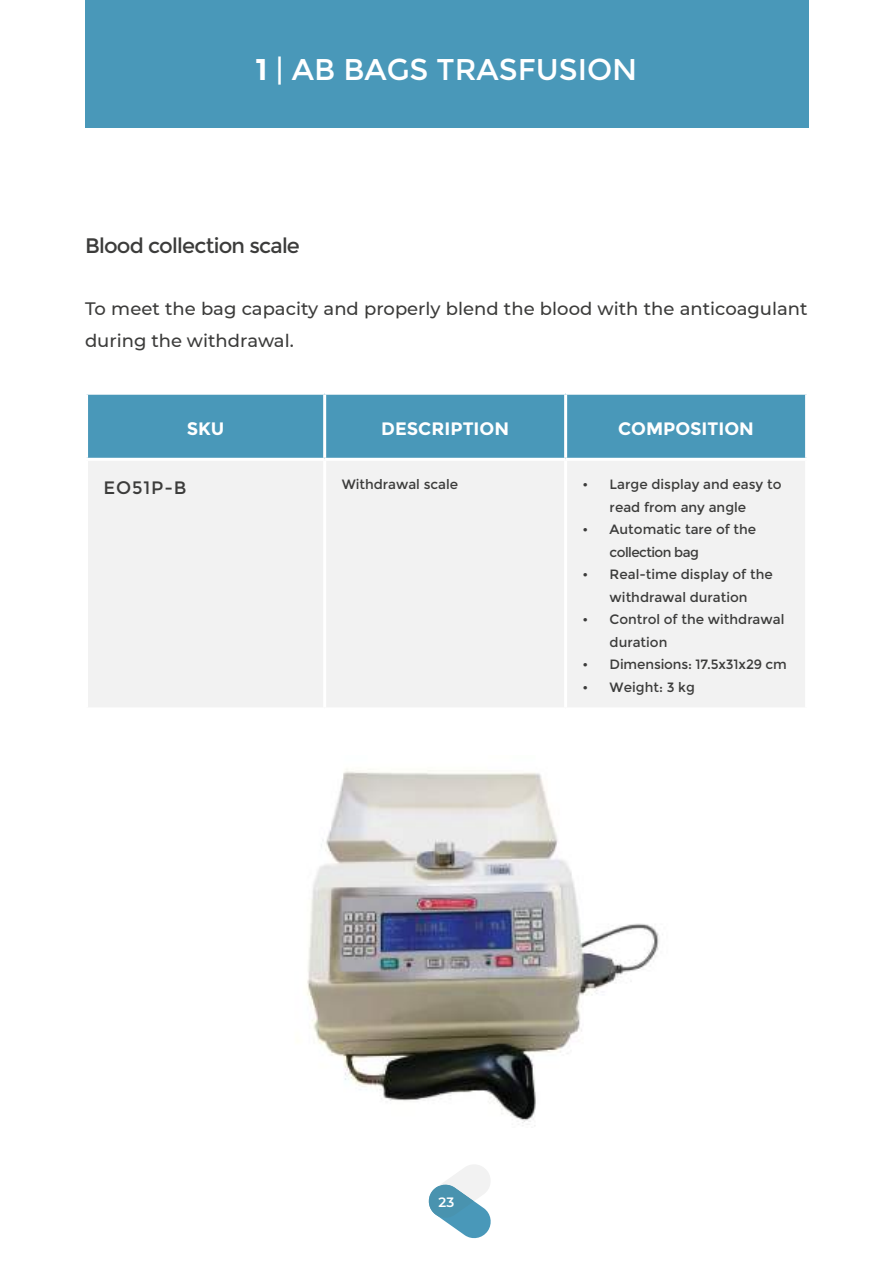
<style>
.page{position:relative;width:893px;height:1263px;background:#fff}
.page>*{position:absolute;margin:0;border:0;box-sizing:border-box;transform-origin:0 0}
.t1{font:30px "Montserrat";color:#fff}
.t2{font:21px "Montserrat";letter-spacing:-.035em;color:#3c3c3b}
.t3{font:500 18px/31.5px "Montserrat";color:#3c3c3b}
.t4{font:700 18px "Montserrat";color:#fff}
.t5{font:18px "Montserrat";letter-spacing:.05em;color:#3c3c3b}
.t6{font:13.5px/22.5px "Montserrat";color:#3c3c3b}
.t7{font:600 13.5px "Montserrat";color:#fff}
.s1{font-weight:700}
</style>
<div class="page">
<svg style="left:428px;top:1165px;width:63px;height:74px"></svg>
<div style="left:88px;top:395px;width:717px;height:63px;background:#4998b9"></div>
<div style="left:88px;top:461px;width:717px;height:246px;background:#f2f2f2"></div>
<hr style="left:323px;top:395px;width:3px;height:63px;background:#fff">
<hr style="left:564px;top:395px;width:3px;height:63px;background:#fff">
<hr style="left:323px;top:461px;width:3px;height:246px;background:#fff">
<hr style="left:564px;top:461px;width:3px;height:246px;background:#fff">
<img style="left:307px;top:769px;width:352px;height:357px">
<div style="left:85px;top:0;width:723px;height:128px;background:#4998b9"></div>
<h1 class="t1" style="left:256px;top:56px;width:383px"><span class="s1">1</span> | AB BAGS TRASFUSION</h1>
<h2 class="t2" style="left:85px;top:235px;width:216px">Blood collection scale</h2>
<h3 class="t3" style="left:85px;top:294px;width:724px">To meet the bag capacity and properly blend the blood with the anticoagulant during the withdrawal.</h3>
<h3 class="t4" style="left:187px;top:421px;width:39px">SKU</h3>
<h3 class="t4" style="left:381px;top:421px;width:129px">DESCRIPTION</h3>
<h3 class="t4" style="left:618px;top:421px;width:137px">COMPOSITION</h3>
<h3 class="t5" style="left:104px;top:479px;width:84px">EO51P-B</h3>
<p class="t6" style="left:342px;top:474px;width:118px">Withdrawal scale</p>
<p class="t6" style="left:583px;top:474px;width:7px">ï</p>
<p class="t6" style="left:610px;top:474px;width:173px">Large display and easy to read from any angle</p>
<p class="t6" style="left:583px;top:519px;width:7px">ï</p>
<p class="t6" style="left:610px;top:519px;width:148px">Automatic tare of the collection bag</p>
<p class="t6" style="left:583px;top:564px;width:7px">ï</p>
<p class="t6" style="left:610px;top:564px;width:165px">Real-time display of the withdrawal duration</p>
<p class="t6" style="left:583px;top:609px;width:7px">ï</p>
<p class="t6" style="left:610px;top:609px;width:176px">Control of the withdrawal duration</p>
<p class="t6" style="left:583px;top:654px;width:7px">ï</p>
<p class="t6" style="left:610px;top:654px;width:179px">Dimensions: 17.5x31x29 cm</p>
<p class="t6" style="left:583px;top:677px;width:7px">ï</p>
<p class="t6" style="left:610px;top:677px;width:87px">Weight: 3 kg</p>
<p class="t7" style="left:439px;top:1194px;width:17px">23</p>
</div>
